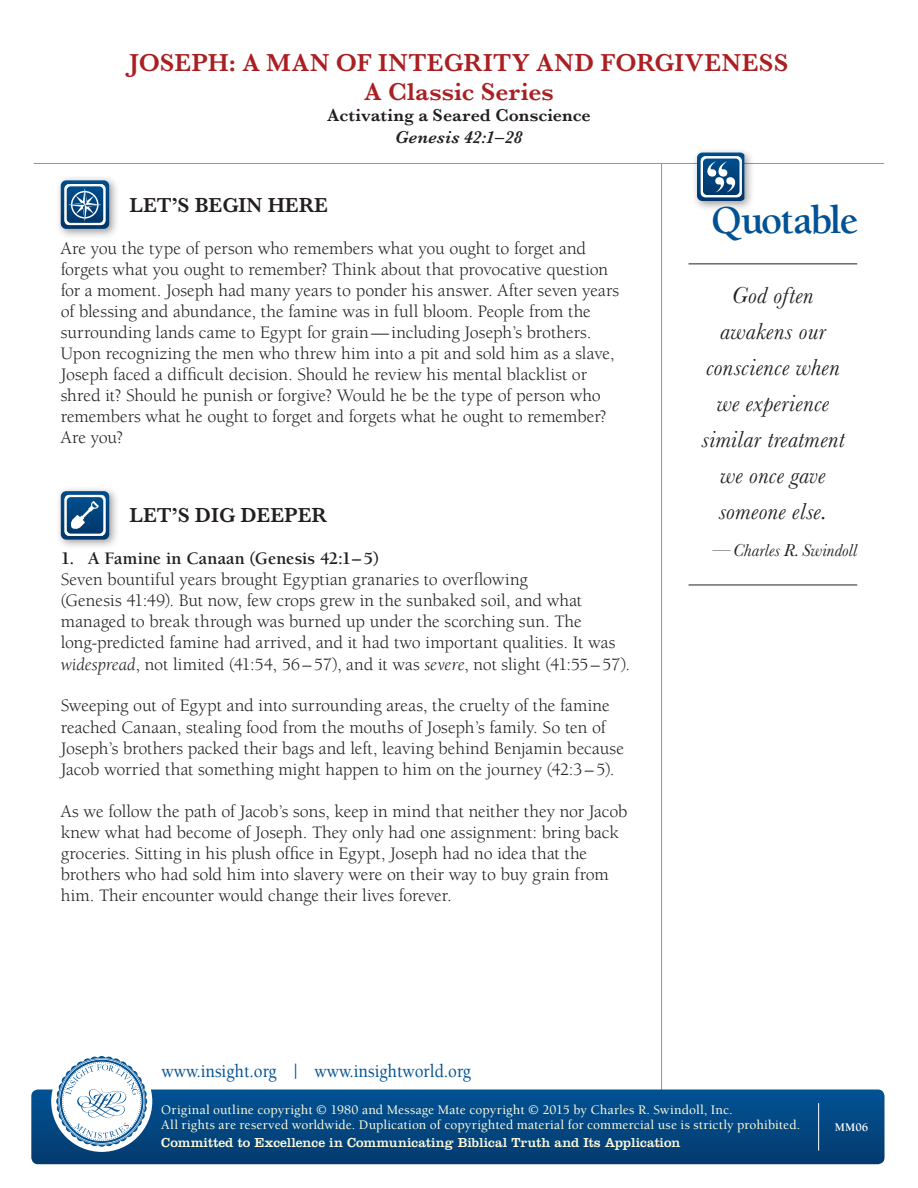
<style>
.page{position:relative;width:918px;height:1188px;background:#fff}
.page>*{position:absolute;margin:0;border:0;box-sizing:border-box;transform-origin:0 0}
.t1{font:700 40.5px "Berkeley";letter-spacing:-.04em;color:#005294}
.t2{font:600 25.5px/28.5px "Baskerville";letter-spacing:.01em;color:#aa1f22;text-align:center}
.t3{font:italic 24px/36px "Baskerville";letter-spacing:.015em;color:#231f20;text-align:center}
.t4{font:600 21px "Baskerville";color:#231f20}
.t5{font:500 18.9px "Berkeley";color:#005294;scale:.9 1}
.t6{font:18px/21px "Berkeley";letter-spacing:-.005em;color:#231f20}
.t7{font:700 18px "Berkeley";letter-spacing:.005em;color:#231f20}
.t8{font:600 18px "Baskerville";letter-spacing:.005em;color:#231f20}
.t9{font:italic 18px "Baskerville";letter-spacing:.01em;color:#231f20}
.t10{font:italic 600 18px "Baskerville";letter-spacing:.015em;color:#231f20}
.t11{font:500 13.5px/15px "Berkeley";letter-spacing:.01em;color:#fffcdc}
.t12{font:13.5px "Clarendon";letter-spacing:.005em;color:#fffcdc}
.t13{font:700 12px "Berkeley";color:#fff}
.s1{font-style:italic}
</style>
<div class="page">
<hr style="left:661px;top:164px;width:1px;height:933px;background:#939598">
<hr style="left:34px;top:163px;width:850px;height:1px;background:#939598">
<div style="left:31px;top:1090px;width:854px;height:74px;background:linear-gradient(to bottom,#015294,#043b6f);border-radius:7px"></div>
<div style="left:51px;top:1051px;width:101px;height:101px;background:#fff;border-radius:50%"></div>
<svg style="left:56px;top:1056px;width:91px;height:91px"></svg>
<hr style="left:818px;top:1103px;width:1px;height:48px;background:#fff">
<div style="left:56px;top:175px;width:64px;height:64px;background:#231f20;opacity:.45"></div>
<svg style="left:61px;top:180px;width:48px;height:49px;background:#4777a0"></svg>
<div style="left:56px;top:486px;width:64px;height:64px;background:#231f20;opacity:.45"></div>
<svg style="left:61px;top:491px;width:48px;height:49px"></svg>
<div style="left:692px;top:147px;width:63px;height:65px;background:#231f20;opacity:.45"></div>
<svg style="left:697px;top:153px;width:47px;height:48px"></svg>
<hr style="left:689px;top:264px;width:168px;height:1px;background:#231f20">
<hr style="left:689px;top:585px;width:168px;height:1px;background:#231f20">
<h2 class="t2" style="left:130px;top:48px;width:660px">JOSEPH: A MAN OF INTEGRITY AND FORGIVENESS<br>A Classic Series</h2>
<p class="t8" style="left:327px;top:103px;width:265px">Activating a Seared Conscience</p>
<p class="t10" style="left:395px;top:125px;width:129px">Genesis 42:1–28</p>
<p class="t4" style="left:129px;top:190px;width:200px">LET’S BEGIN HERE</p>
<p class="t6" style="left:61px;top:238px;width:560px">Are you the type of person who remembers what you ought to forget and forgets what you ought to remember? Think about that provocative question for a moment. Joseph had many years to ponder his answer. After seven years of blessing and abundance, the famine was in full bloom. People from the surrounding lands came to Egypt for grain—including Joseph’s brothers.<br>Upon recognizing the men who threw him into a pit and sold him as a slave, Joseph faced a difficult decision. Should he review his mental blacklist or shred it? Should he punish or forgive? Would he be the type of person who remembers what he ought to forget and forgets what he ought to remember?<br>Are you?</p>
<p class="t4" style="left:130px;top:501px;width:199px">LET’S DIG DEEPER</p>
<p class="t7" style="left:61px;top:549px;width:320px">1. A Famine in Canaan (Genesis 42:1–5)</p>
<p class="t6" style="left:61px;top:570px;width:571px">Seven bountiful years brought Egyptian granaries to overflowing<br>(Genesis 41:49). But now, few crops grew in the sunbaked soil, and what managed to break through was burned up under the scorching sun. The long-predicted famine had arrived, and it had two important qualities. It was <span class="s1">widespread</span>, not limited (41:54, 56–57), and it was <span class="s1">severe</span>, not slight (41:55–57).</p>
<p class="t6" style="left:61px;top:696px;width:565px">Sweeping out of Egypt and into surrounding areas, the cruelty of the famine reached Canaan, stealing food from the mouths of Joseph’s family. So ten of Joseph’s brothers packed their bags and left, leaving behind Benjamin because Jacob worried that something might happen to him on the journey (42:3–5).</p>
<p class="t6" style="left:61px;top:801px;width:568px">As we follow the path of Jacob’s sons, keep in mind that neither they nor Jacob knew what had become of Joseph. They only had one assignment: bring back groceries. Sitting in his plush office in Egypt, Joseph had no idea that the brothers who had sold him into slavery were on their way to buy grain from him. Their encounter would change their lives forever.</p>
<p class="t5" style="left:162px;top:1061px;width:345px">www.insight.org | www.insightworld.org</p>
<h1 class="t1" style="left:711px;top:199px;width:149px">Quotable</h1>
<h3 class="t3" style="left:701px;top:277px;width:145px">God often awakens our conscience when we experience similar treatment we once gave someone else.</h3>
<p class="t9" style="left:713px;top:538px;width:146px">—Charles R. Swindoll</p>
<p class="t11" style="left:161px;top:1103px;width:641px">Original outline copyright © 1980 and Message Mate copyright © 2015 by Charles R. Swindoll, Inc.<br>All rights are reserved worldwide. Duplication of copyrighted material for commercial use is strictly prohibited.</p>
<p class="t12" style="left:161px;top:1135px;width:521px">Committed to Excellence in Communicating Biblical Truth and Its Application</p>
<p class="t13" style="left:835px;top:1121px;width:35px">MM06</p>
</div>
